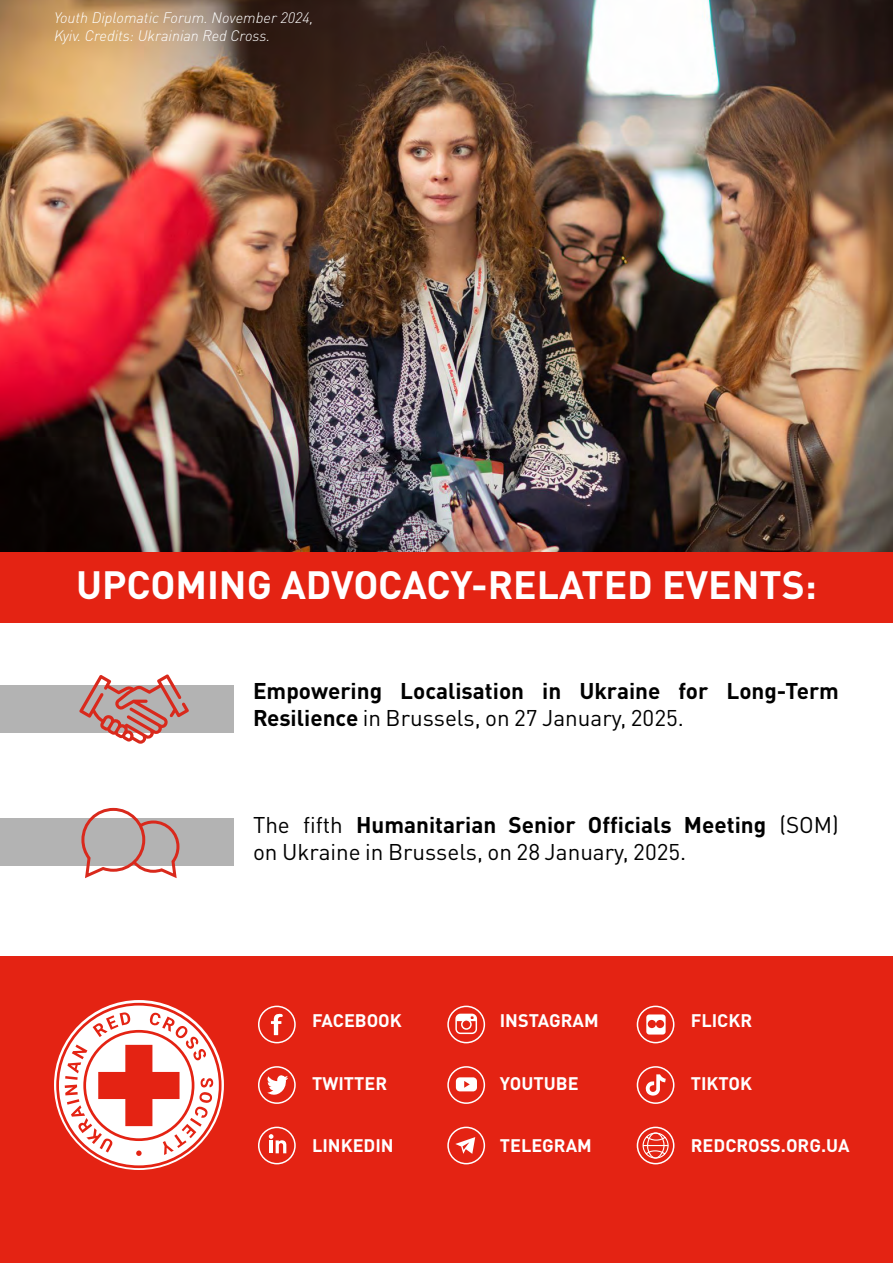
<style>
.page{position:relative;width:893px;height:1263px;background:#fff}
.page>*{position:absolute;margin:0;border:0;box-sizing:border-box;transform-origin:0 0}
.t1{font:700 39px "DIN Pro";color:#fff}
.t2{font:22.5px/27px "DIN Pro";color:#000}
.t3{font:700 22.5px/27px "DIN Pro";color:#000}
.t4{font:700 18px "DIN Pro";color:#fff}
.t5{font:italic 300 15px/18px "DIN Pro";color:#fff}
.s1{font-weight:400}
.s2{font-weight:700}
</style>
<div class="page">
<img style="left:0;top:0;width:893px;height:553px">
<div style="left:0;top:553px;width:893px;height:70px;background:#e42313"></div>
<div style="left:0;top:957px;width:893px;height:306px;background:#e42313"></div>
<svg style="left:56px;top:1003px;width:166px;height:165px"></svg>
<div style="left:0;top:685px;width:233px;height:48px;background:#b3b3b3"></div>
<svg style="left:79px;top:674px;width:110px;height:70px"></svg>
<div style="left:0;top:818px;width:233px;height:48px;background:#b3b3b3"></div>
<svg style="left:81px;top:807px;width:99px;height:72px"></svg>
<div style="left:258px;top:1006px;width:38px;height:37px;border:2px solid #fff;border-radius:50%"></div>
<svg style="left:271px;top:1013px;width:12px;height:22px"></svg>
<div style="left:258px;top:1066px;width:38px;height:38px;border:2px solid #fff;border-radius:50%"></div>
<svg style="left:267px;top:1075px;width:21px;height:20px"></svg>
<svg style="left:448px;top:1006px;width:36px;height:37px"></svg>
<div style="left:447px;top:1006px;width:38px;height:37px;border:2px solid #fff;border-radius:50%"></div>
<div style="left:455px;top:1014px;width:22px;height:20px;border:2px solid #fff;border-radius:4px"></div>
<div style="left:462px;top:1020px;width:9px;height:9px;background:#e42313;border-radius:50%"></div>
<div style="left:461px;top:1019px;width:11px;height:11px;border:2px solid #fff;border-radius:50%"></div>
<svg style="left:456px;top:1014px;width:20px;height:7px"></svg>
<div style="left:447px;top:1066px;width:38px;height:38px;border:2px solid #fff;border-radius:50%"></div>
<svg style="left:456px;top:1077px;width:21px;height:14px"></svg>
<div style="left:447px;top:1127px;width:38px;height:37px;border:2px solid #fff;border-radius:50%"></div>
<svg style="left:455px;top:1137px;width:20px;height:17px"></svg>
<svg style="left:637px;top:1006px;width:37px;height:37px"></svg>
<div style="left:637px;top:1006px;width:37px;height:37px;border:2px solid #fff;border-radius:50%"></div>
<svg style="left:646px;top:1014px;width:20px;height:20px"></svg>
<div style="left:258px;top:1127px;width:38px;height:37px;border:2px solid #fff;border-radius:50%"></div>
<svg style="left:269px;top:1134px;width:17px;height:19px"></svg>
<div style="left:637px;top:1066px;width:37px;height:38px;border:2px solid #fff;border-radius:50%"></div>
<svg style="left:645px;top:1074px;width:21px;height:22px"></svg>
<svg style="left:637px;top:1127px;width:37px;height:37px"></svg>
<div style="left:637px;top:1127px;width:37px;height:37px;border:2px solid #fff;border-radius:50%"></div>
<svg style="left:642px;top:1132px;width:27px;height:27px"></svg>
<div style="left:647px;top:1132px;width:18px;height:26px;border:1px solid #fff;border-radius:50%"></div>
<p class="t5" style="left:54px;top:8px;width:261px">Youth Diplomatic Forum. November 2024,<br>Kyiv. Credits: Ukrainian Red Cross.</p>
<h1 class="t1" style="left:76px;top:552px;width:742px">UPCOMING ADVOCACY-RELATED EVENTS:</h1>
<p class="t3" style="left:253px;top:674px;width:587px">Empowering Localisation in Ukraine for Long-Term<br>Resilience <span class="s1">in Brussels, on 27 January, 2025.</span></p>
<p class="t2" style="left:253px;top:809px;width:587px">The fifth <span class="s2">Humanitarian Senior Officials Meeting</span> (SOM) on Ukraine in Brussels, on 28 January, 2025.</p>
<p class="t4" style="left:312px;top:1006px;width:91px">FACEBOOK</p>
<p class="t4" style="left:500px;top:1006px;width:100px">INSTAGRAM</p>
<p class="t4" style="left:691px;top:1006px;width:63px">FLICKR</p>
<p class="t4" style="left:312px;top:1068px;width:77px">TWITTER</p>
<p class="t4" style="left:500px;top:1068px;width:80px">YOUTUBE</p>
<p class="t4" style="left:691px;top:1068px;width:63px">TIKTOK</p>
<p class="t4" style="left:312px;top:1131px;width:83px">LINKEDIN</p>
<p class="t4" style="left:500px;top:1131px;width:93px">TELEGRAM</p>
<p class="t4" style="left:691px;top:1131px;width:160px">REDCROSS.ORG.UA</p>
</div>
